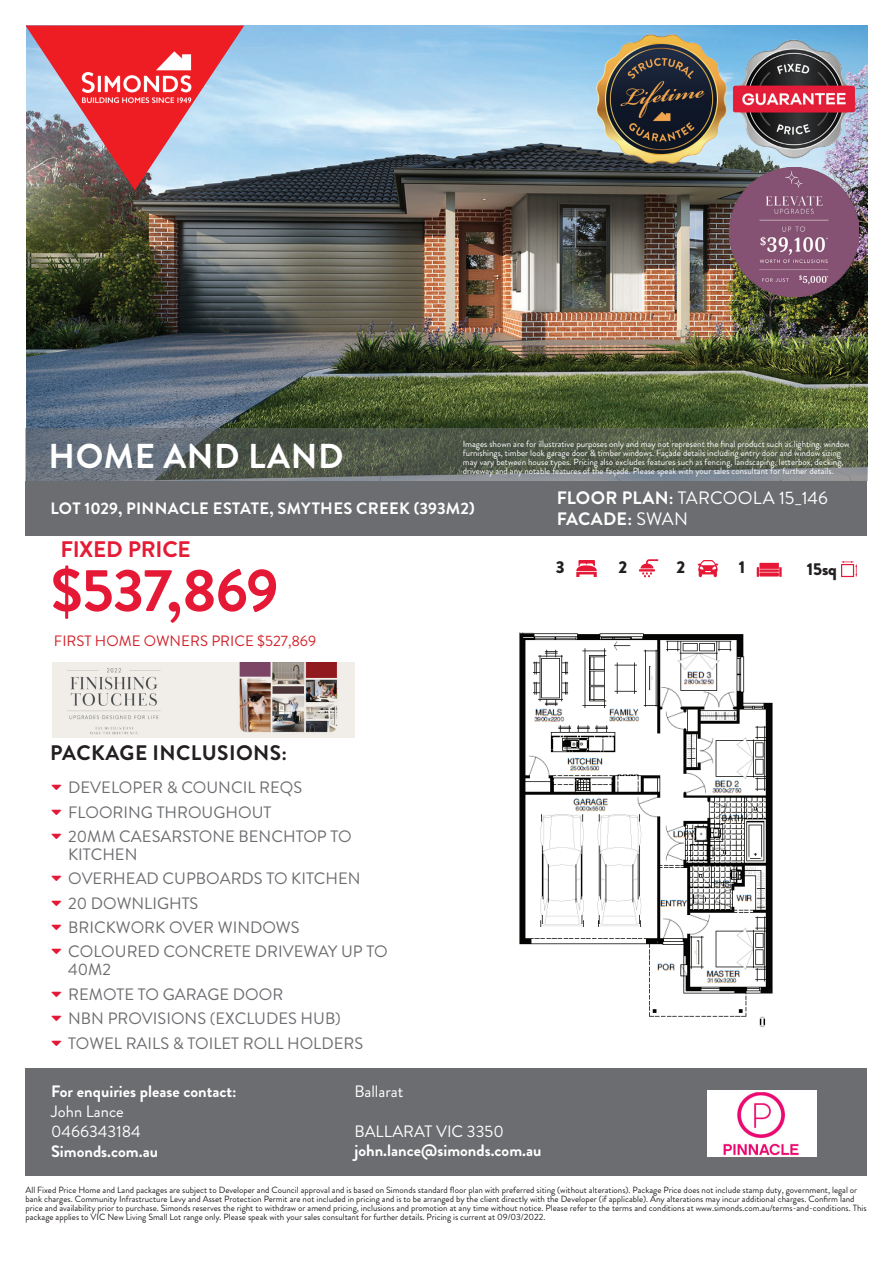
<style>
.page{position:relative;width:893px;height:1263px;background:#fff}
.page>*{position:absolute;margin:0;border:0;box-sizing:border-box;transform-origin:0 0}
.t1{font:700 60px "Brandon Grotesque";letter-spacing:-.02em;color:#e51836}
.t2{font:700 34.5px "Brandon Grotesque";letter-spacing:.02em;color:#fff}
.t3{font:700 22.5px "Brandon Grotesque";letter-spacing:-.015em;color:#e41c36}
.t4{font:700 21px "Brandon Grotesque";letter-spacing:.02em;color:#231f20}
.t5{font:18px/21px "Brandon Grotesque";letter-spacing:.005em;color:#fff}
.t6{font:900 17.25px "Brandon Grotesque";color:#231f20}
.t7{font:16.5px/24.3px "Brandon Grotesque";color:#6c6d70}
.t8{font:700 16.5px "Brandon Grotesque";color:#fff}
.t9{font:700 16.5px "Brandon Grotesque";letter-spacing:.02em;color:#fff}
.t10{font:16.5px/19.8px "Brandon Grotesque";color:#fff}
.t11{font:15px "Brandon Grotesque";color:#d1232a}
.t12{font:9px/9px "Brandon Grotesque";color:#231f20}
.t13{font:9px/9px "Brandon Grotesque";color:#fff}
.s1{font-weight:700}
</style>
<div class="page">
<img style="left:26px;top:26px;width:841px;height:402px">
<div style="left:26px;top:481px;width:841px;height:55px;background:#6c6d70"></div>
<img style="left:331px;top:83px;width:130px;height:32px">
<img style="left:464px;top:83px;width:129px;height:32px">
<img style="left:597px;top:35px;width:129px;height:129px">
<img style="left:730px;top:35px;width:129px;height:129px">
<img style="left:730px;top:167px;width:129px;height:129px">
<img style="left:730px;top:347px;width:129px;height:32px">
<svg style="left:26px;top:428px;width:841px;height:53px;background:#5d655c"></svg>
<svg style="left:576px;top:560px;width:21px;height:17px"></svg>
<svg style="left:697px;top:560px;width:22px;height:17px"></svg>
<svg style="left:639px;top:559px;width:19px;height:18px"></svg>
<svg style="left:757px;top:563px;width:25px;height:14px"></svg>
<svg style="left:841px;top:561px;width:16px;height:16px"></svg>
<div style="left:26px;top:1068px;width:841px;height:108px;background:#6c6d70"></div>
<img style="left:707px;top:1090px;width:109px;height:66px">
<img style="left:26px;top:26px;width:218px;height:164px">
<img style="left:74px;top:47px;width:125px;height:63px">
<img style="left:519px;top:632px;width:254px;height:396px">
<img style="left:53px;top:662px;width:301px;height:75px">
<h2 class="t2" style="left:48px;top:432px;width:297px">HOME AND LAND</h2>
<p class="t13" style="left:463px;top:439px;width:388px">Images shown are for illustrative purposes only and may not represent the final product such as lighting, window furnishings, timber look garage door &amp; timber windows. Façade details including entry door and window sizing may vary between house types. Pricing also excludes features such as fencing, landscaping, letterbox, decking,</p>
<p class="t13" style="left:463px;top:466px;width:372px">driveway and any notable features of the façade. Please speak with your sales consultant for further details.</p>
<h3 class="t9" style="left:50px;top:496px;width:426px">LOT 1029, PINNACLE ESTATE, SMYTHES CREEK (393M2)</h3>
<h3 class="t5" style="left:557px;top:488px;width:273px"><span class="s1">FLOOR PLAN:</span> TARCOOLA 15_146<br><span class="s1">FACADE:</span> SWAN</h3>
<h3 class="t3" style="left:60px;top:533px;width:132px">FIXED PRICE</h3>
<h1 class="t1" style="left:51px;top:548px;width:229px">$537,869</h1>
<h3 class="t11" style="left:54px;top:630px;width:264px">FIRST HOME OWNERS PRICE $527,869</h3>
<h3 class="t6" style="left:556px;top:555px;width:10px">3</h3>
<h3 class="t6" style="left:618px;top:555px;width:10px">2</h3>
<h3 class="t6" style="left:676px;top:555px;width:10px">2</h3>
<h3 class="t6" style="left:739px;top:555px;width:8px">1</h3>
<h3 class="t4" style="left:50px;top:738px;width:238px">PACKAGE INCLUSIONS:</h3>
<h3 class="t7" style="left:68px;top:776px;width:285px">DEVELOPER &amp; COUNCIL REQS<br>FLOORING THROUGHOUT<br>20MM CAESARSTONE BENCHTOP TO</h3>
<h3 class="t7" style="left:68px;top:842px;width:321px">KITCHEN<br>OVERHEAD CUPBOARDS TO KITCHEN<br>20 DOWNLIGHTS<br>BRICKWORK OVER WINDOWS<br>COLOURED CONCRETE DRIVEWAY UP TO</h3>
<h3 class="t7" style="left:68px;top:958px;width:296px">40M2<br>REMOTE TO GARAGE DOOR<br>NBN PROVISIONS (EXCLUDES HUB)<br>TOWEL RAILS &amp; TOILET ROLL HOLDERS</h3>
<h3 class="t8" style="left:51px;top:1080px;width:187px">For enquiries please contact:</h3>
<h3 class="t10" style="left:51px;top:1102px;width:91px">John Lance<br>0466343184</h3>
<h3 class="t8" style="left:51px;top:1139px;width:108px">Simonds.com.au</h3>
<h3 class="t10" style="left:354px;top:1081px;width:51px">Ballarat</h3>
<h3 class="t10" style="left:354px;top:1121px;width:151px">BALLARAT VIC 3350</h3>
<h3 class="t8" style="left:354px;top:1139px;width:189px">john.lance@simonds.com.au</h3>
<h3 class="t6" style="left:807px;top:557px;width:32px">15sq</h3>
<p class="t12" style="left:26px;top:1185px;width:842px">All Fixed Price Home and Land packages are subject to Developer and Council approval and is based on Simonds standard floor plan with preferred siting (without alterations). Package Price does not include stamp duty, government, legal or bank charges. Community Infrastructure Levy and Asset Protection Permit are not included in pricing and is to be arranged by the client directly with the Developer (if applicable). Any alterations may incur additional charges. Confirm land price and availability prior to purchase. Simonds reserves the right to withdraw or amend pricing, inclusions and promotion at any time without notice. Please refer to the terms and conditions at www.simonds.com.au/terms-and-conditions. This package applies to VIC New Living Small Lot range only. Please speak with your sales consultant for further details. Pricing is current at 09/03/2022.</p>
</div>
